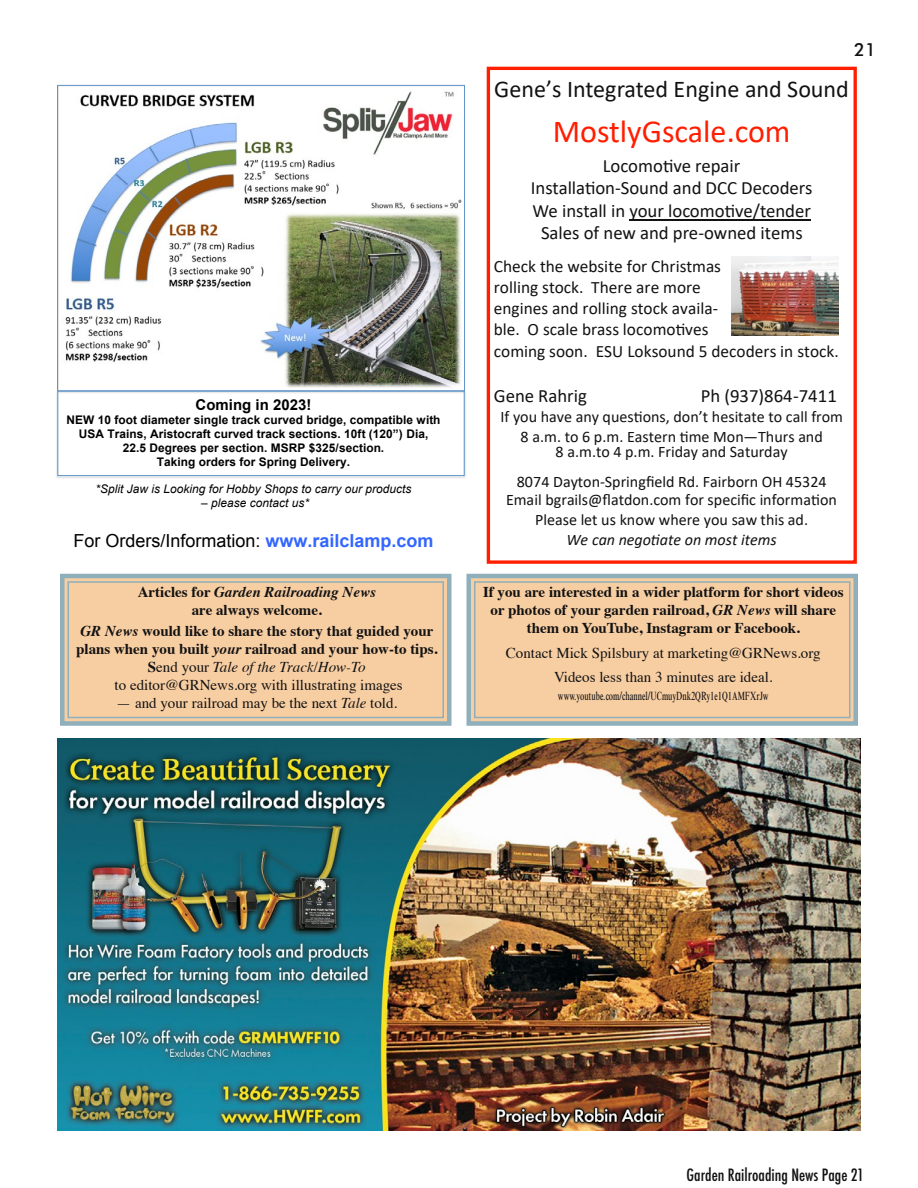
<style>
.page{position:relative;width:918px;height:1188px;background:#fff}
.page>*{position:absolute;margin:0;border:0;box-sizing:border-box;transform-origin:0 0}
.t1{font:32.1px "Calibri";color:#ff1e00}
.t2{font:24.15px "Calibri";color:#121212}
.t3{font:18.75px/22.5px "Calibri";color:#121212;text-align:center}
.t4{font:18px "Arial";color:#000}
.t5{font:500 18px "Futura BT";color:#121212}
.t6{font:17.4px "Calibri";color:#121212}
.t7{font:17.25px/21.1px "Calibri";color:#121212}
.t8{font:500 condensed 16.5px "Futura";color:#121212}
.t9{font:16.05px/19.5px "Calibri";color:#121212;text-align:center}
.SCVGRC_Body{font:700 15px/18px "Times";color:#121212;text-align:center}
.Co-Op_Letter{font:700 15px/18px "Times";color:#121212;text-align:center}
.SCVGRC_Body-2{font:15px/18px "Times";color:#121212;text-align:center}
.Co-Op_Letter-2{font:15px "Times";color:#121212}
.t10{font:700 15px "Arial";color:#000}
.Co-Op_Letter-3{font:condensed 12px "Times New Roman";color:#121212;scale:.8 1}
.t11{font:700 11.85px/13.8px "Arial";letter-spacing:.005em;color:#000;text-align:center}
.t12{font:italic 11.85px "Arial";letter-spacing:.005em;color:#000}
.s1{font-weight:700;color:#36f}
.s2{font-style:italic}
.s3{font-weight:700}
</style>
<div class="page">
<img style="left:65px;top:91px;width:397px;height:297px">
<img style="left:56px;top:390px;width:410px;height:88px">
<div style="left:58px;top:391px;width:407px;height:85px;border:1px solid #5b92c7"></div>
<div style="left:487px;top:67px;width:370px;height:497px;border:3px solid #ff1e00"></div>
<hr style="left:629px;top:219px;width:182px;height:1px;background:#121212">
<img style="left:732px;top:256px;width:106px;height:80px">
<img style="left:57px;top:739px;width:804px;height:391px">
<svg style="left:466px;top:573px;width:392px;height:153px;background:#eecaa4"></svg>
<div style="left:474px;top:581px;width:377px;height:137px;border:2px solid #8fafbb"></div>
<svg style="left:60px;top:573px;width:392px;height:153px;background:#edcaa5"></svg>
<div style="left:67px;top:581px;width:377px;height:137px;border:2px solid #8fafbb"></div>
<p class="t10" style="left:196px;top:394px;width:117px">Coming in 2023!</p>
<p class="t11" style="left:67px;top:414px;width:376px">NEW 10 foot diameter single track curved bridge, compatible with USA Trains, Aristocraft curved track sections. 10ft (120”) Dia, 22.5 Degrees per section. MSRP $325/section.<br>Taking orders for Spring Delivery.</p>
<p class="t12" style="left:95px;top:481px;width:318px">*Split Jaw is Looking for Hobby Shops to carry our products</p>
<p class="t12" style="left:201px;top:495px;width:110px">– please contact us*</p>
<p class="t4" style="left:74px;top:529px;width:362px">For Orders/Information: <span class="s1">www.railclamp.com</span></p>
<p class="SCVGRC_Body" style="left:138px;top:582px;width:240px">Articles for <span class="s2">Garden Railroading News </span>are always welcome.</p>
<p class="SCVGRC_Body" style="left:76px;top:621px;width:363px;text-align:left"><span class="s2">GR News</span> would like to share the story that guided your plans when you built <span class="s2">your</span> railroad and your how-to tips.</p>
<p class="SCVGRC_Body-2" style="left:115px;top:657px;width:290px"><span class="s3">S</span>end your <span class="s2">Tale of the Track</span>/<span class="s2">How-To<br></span>to editor@GRNews.org with illustrating images</p>
<p class="SCVGRC_Body-2" style="left:116px;top:693px;width:283px">— and your railroad may be the next <span class="s2">Tale</span> told.</p>
<p class="t5" style="left:854px;top:38px;width:23px">21</p>
<p class="t2" style="left:494px;top:72px;width:356px">Gene’s Integrated Engine and Sound</p>
<p class="t1" style="left:553px;top:109px;width:239px">MostlyGscale.com</p>
<p class="t3" style="left:531px;top:154px;width:283px">Locomotive repair<br>Installation-Sound and DCC Decoders<br>We install in your locomotive/tender<br>Sales of new and pre-owned items</p>
<p class="t7" style="left:494px;top:255px;width:229px">Check the website for Christmas</p>
<p class="t6" style="left:494px;top:275px;width:209px">rolling stock. There are more</p>
<p class="t7" style="left:494px;top:298px;width:346px">engines and rolling stock availa-<br>ble. O scale brass locomotives<br>coming soon. ESU Loksound 5 decoders in stock.</p>
<p class="t3" style="left:494px;top:384px;width:95px">Gene Rahrig</p>
<p class="t3" style="left:701px;top:384px;width:138px">Ph (937)864-7411</p>
<p class="t9" style="left:500px;top:407px;width:344px">If you have any questions, don’t hesitate to call from<br>8 a.m. to 6 p.m. Eastern time Mon—Thurs and</p>
<p class="t9" style="left:517px;top:437px;width:311px;line-height:29.4px">8 a.m.to 4 p.m. Friday and Saturday<br>8074 Dayton-Springfield Rd. Fairborn OH 45324</p>
<p class="t9" style="left:506px;top:490px;width:332px">Email bgrails@flatdon.com for specific information<br>Please let us know where you saw this ad.<br><span class="s2">We can negotiate on most items</span></p>
<p class="Co-Op_Letter" style="left:483px;top:582px;width:362px">If you are interested in a wider platform for short videos or photos of your garden railroad, <span class="s2">GR News</span> will share them on YouTube, Instagram or Facebook.</p>
<p class="Co-Op_Letter-2" style="left:506px;top:639px;width:316px">Contact Mick Spilsbury at marketing@GRNews.org</p>
<p class="Co-Op_Letter-2" style="left:554px;top:663px;width:220px">Videos less than 3 minutes are ideal.</p>
<p class="Co-Op_Letter-3" style="left:558px;top:689px;width:265px">www.youtube.com/channel/UCmuyDnk2QRy1e1Q1AMFXrJw</p>
<p class="t8" style="left:687px;top:1165px;width:179px">Garden Railroading News Page 21</p>
</div>
